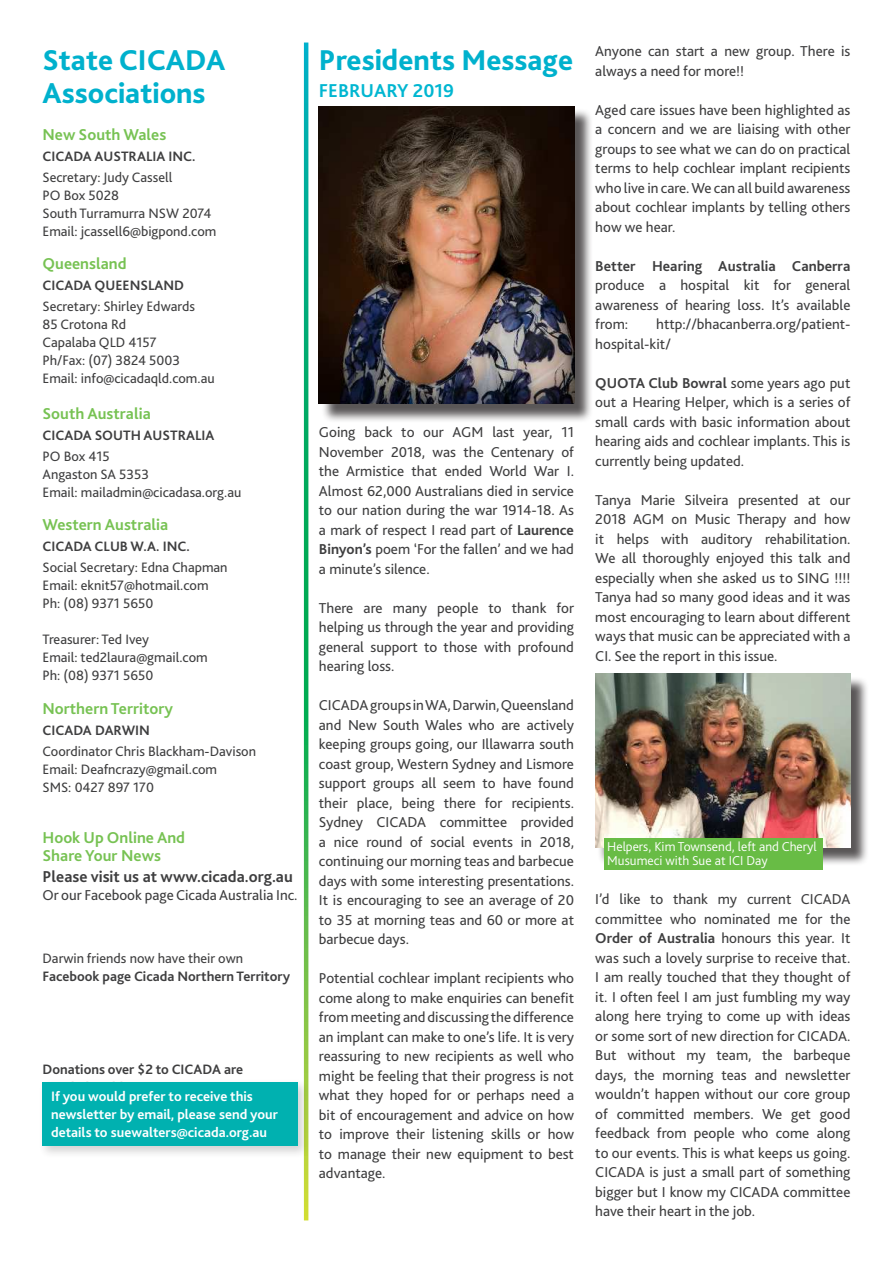
<style>
.page{position:relative;width:893px;height:1263px;background:#fff}
.page>*{position:absolute;margin:0;border:0;box-sizing:border-box;transform-origin:0 0}
.t1{font:800 30px/33px "Bliss 2";color:#00b1cd}
.t2{font:700 19.5px "Bliss 2";color:#00b6d1}
.t3{font:700 16.5px/18px "Bliss 2";color:#77c253}
.t4{font:700 16.5px "Bliss 2";color:#3e3e3f}
.t5{font:15px/19.5px "Bliss 2";color:#3e3e3f;text-align:justify}
.t6{font:700 15px "Bliss 2";color:#3e3e3f}
.t7{font:14.25px/18px "Bliss 2";color:#3e3e3f}
.t8{font:700 14.25px "Bliss 2";color:#3e3e3f}
.t9{font:700 14.25px/18px "Bliss 2";color:#fff}
.t10{font:300 13.5px/13.5px "Bliss 2";color:#fff}
.s1{font-weight:700}
</style>
<div class="page">
<svg style="left:304px;top:43px;width:4px;height:1177px;background:#26b365"></svg>
<div style="left:39px;top:1078px;width:271px;height:81px;background:#231f20;opacity:.2"></div>
<div style="left:43px;top:1082px;width:255px;height:64px;background:#00b1b0"></div>
<div style="left:321px;top:109px;width:272px;height:314px;background:#231f20;opacity:.75"></div>
<img style="left:319px;top:106px;width:255px;height:298px">
<div style="left:598px;top:676px;width:271px;height:190px;background:#231f20;opacity:.75"></div>
<img style="left:595px;top:674px;width:255px;height:173px">
<div style="left:604px;top:838px;width:218px;height:31px;background:#68bc45"></div>
<h1 class="t1" style="left:43px;top:42px;width:184px">State CICADA<br>Associations</h1>
<p class="t3" style="left:43px;top:126px;width:125px">New South Wales</p>
<p class="t8" style="left:43px;top:148px;width:154px">CICADA AUSTRALIA INC.</p>
<p class="t7" style="left:43px;top:168px;width:175px">Secretary: Judy Cassell<br>PO Box 5028<br>South Turramurra NSW 2074<br>Email: jcassell6@bigpond.com</p>
<p class="t3" style="left:43px;top:255px;width:86px">Queensland</p>
<p class="t8" style="left:43px;top:277px;width:143px">CICADA QUEENSLAND</p>
<p class="t7" style="left:43px;top:297px;width:174px">Secretary: Shirley Edwards<br>85 Crotona Rd<br>Capalaba QLD 4157<br>Ph/Fax: (07) 3824 5003<br>Email: info@cicadaqld.com.au</p>
<p class="t3" style="left:43px;top:405px;width:110px">South Australia</p>
<p class="t8" style="left:43px;top:427px;width:173px">CICADA SOUTH AUSTRALIA</p>
<p class="t7" style="left:43px;top:447px;width:200px">PO Box 415<br>Angaston SA 5353<br>Email: mailadmin@cicadasa.org.au</p>
<p class="t3" style="left:43px;top:516px;width:127px">Western Australia</p>
<p class="t8" style="left:43px;top:538px;width:149px">CICADA CLUB W.A. INC.</p>
<p class="t7" style="left:43px;top:558px;width:187px">Social Secretary: Edna Chapman<br>Email: eknit57@hotmail.com<br>Ph: (08) 9371 5650</p>
<p class="t7" style="left:43px;top:630px;width:167px">Treasurer: Ted Ivey<br>Email: ted2laura@gmail.com<br>Ph: (08) 9371 5650</p>
<p class="t3" style="left:43px;top:699px;width:132px">Northern Territory</p>
<p class="t8" style="left:43px;top:721px;width:109px">CICADA DARWIN</p>
<p class="t7" style="left:43px;top:741px;width:215px">Coordinator Chris Blackham-Davison<br>Email: Deafncrazy@gmail.com<br>SMS: 0427 897 170</p>
<p class="t3" style="left:43px;top:828px;width:144px">Hook Up Online And<br>Share Your News</p>
<p class="t4" style="left:43px;top:866px;width:252px">Please visit us at www.cicada.org.au</p>
<p class="t5" style="left:43px;top:884px;width:257px">Or our Facebook page Cicada Australia Inc.</p>
<p class="t7" style="left:43px;top:948px;width:202px">Darwin friends now have their own</p>
<p class="t8" style="left:43px;top:967px;width:249px">Facebook page Cicada Northern Territory</p>
<p class="t8" style="left:43px;top:1060px;width:202px">Donations over $2 to CICADA are</p>
<p class="t9" style="left:51px;top:1087px;width:228px">If you would prefer to receive this newsletter by email, please send your details to suewalters@cicada.org.au</p>
<h1 class="t1" style="left:319px;top:42px;width:256px">Presidents Message</h1>
<h2 class="t2" style="left:319px;top:78px;width:137px">FEBRUARY 2019</h2>
<p class="t5" style="left:319px;top:422px;width:257px">Going back to our AGM last year, 11<br>November 2018, was the Centenary of the Armistice that ended World War I.<br>Almost 62,000 Australians died in service to our nation during the war 1914-18. As a mark of respect I read part of <span class="s1">Laurence Binyon’s</span> poem ‘For the fallen’ and we had a minute’s silence.</p>
<p class="t5" style="left:319px;top:598px;width:257px">There are many people to thank for helping us through the year and providing general support to those with profound hearing loss.</p>
<p class="t5" style="left:319px;top:695px;width:257px">CICADA groups in WA, Darwin, Queensland and New South Wales who are actively keeping groups going, our Illawarra south coast group, Western Sydney and Lismore support groups all seem to have found their place, being there for recipients.<br>Sydney CICADA committee provided a nice round of social events in 2018, continuing our morning teas and barbecue days with some interesting presentations.<br>It is encouraging to see an average of 20 to 35 at morning teas and 60 or more at barbecue days.</p>
<p class="t5" style="left:319px;top:968px;width:257px">Potential cochlear implant recipients who come along to make enquiries can benefit from meeting and discussing the difference an implant can make to one’s life. It is very reassuring to new recipients as well who might be feeling that their progress is not what they hoped for or perhaps need a bit of encouragement and advice on how to improve their listening skills or how to manage their new equipment to best advantage.</p>
<p class="t5" style="left:595px;top:41px;width:257px">Anyone can start a new group. There is always a need for more!!</p>
<p class="t5" style="left:595px;top:99px;width:257px">Aged care issues have been highlighted as a concern and we are liaising with other groups to see what we can do on practical terms to help cochlear implant recipients who live in care. We can all build awareness about cochlear implants by telling others how we hear.</p>
<p class="t6" style="left:595px;top:256px;width:257px">Better Hearing Australia Canberra</p>
<p class="t5" style="left:595px;top:275px;width:257px">produce a hospital kit for general awareness of hearing loss. It’s available from:</p>
<p class="t5" style="left:595px;top:314px;width:257px;text-indent:61px">http://bhacanberra.org/patient&shy;hospital-kit/</p>
<p class="t5" style="left:595px;top:372px;width:257px"><span class="s1">QUOTA Club Bowral</span> some years ago put out a Hearing Helper, which is a series of small cards with basic information about hearing aids and cochlear implants. This is currently being updated.</p>
<p class="t5" style="left:595px;top:489px;width:257px">Tanya Marie Silveira presented at our 2018 AGM on Music Therapy and how it helps with auditory rehabilitation.<br>We all thoroughly enjoyed this talk and especially when she asked us to SING !!!!<br>Tanya had so many good ideas and it was most encouraging to learn about different ways that music can be appreciated with a CI. See the report in this issue.</p>
<p class="t10" style="left:607px;top:840px;width:211px">Helpers, Kim Townsend, left and Cheryl<br>Musumeci with Sue at ICI Day</p>
<p class="t5" style="left:595px;top:889px;width:257px">I’d like to thank my current CICADA committee who nominated me for the <span class="s1">Order of Australia</span> honours this year. It was such a lovely surprise to receive that.<br>I am really touched that they thought of it. I often feel I am just fumbling my way along here trying to come up with ideas or some sort of new direction for CICADA.<br>But without my team, the barbeque days, the morning teas and newsletter wouldn’t happen without our core group of committed members. We get good feedback from people who come along to our events. This is what keeps us going.<br>CICADA is just a small part of something bigger but I know my CICADA committee have their heart in the job.</p>
</div>
